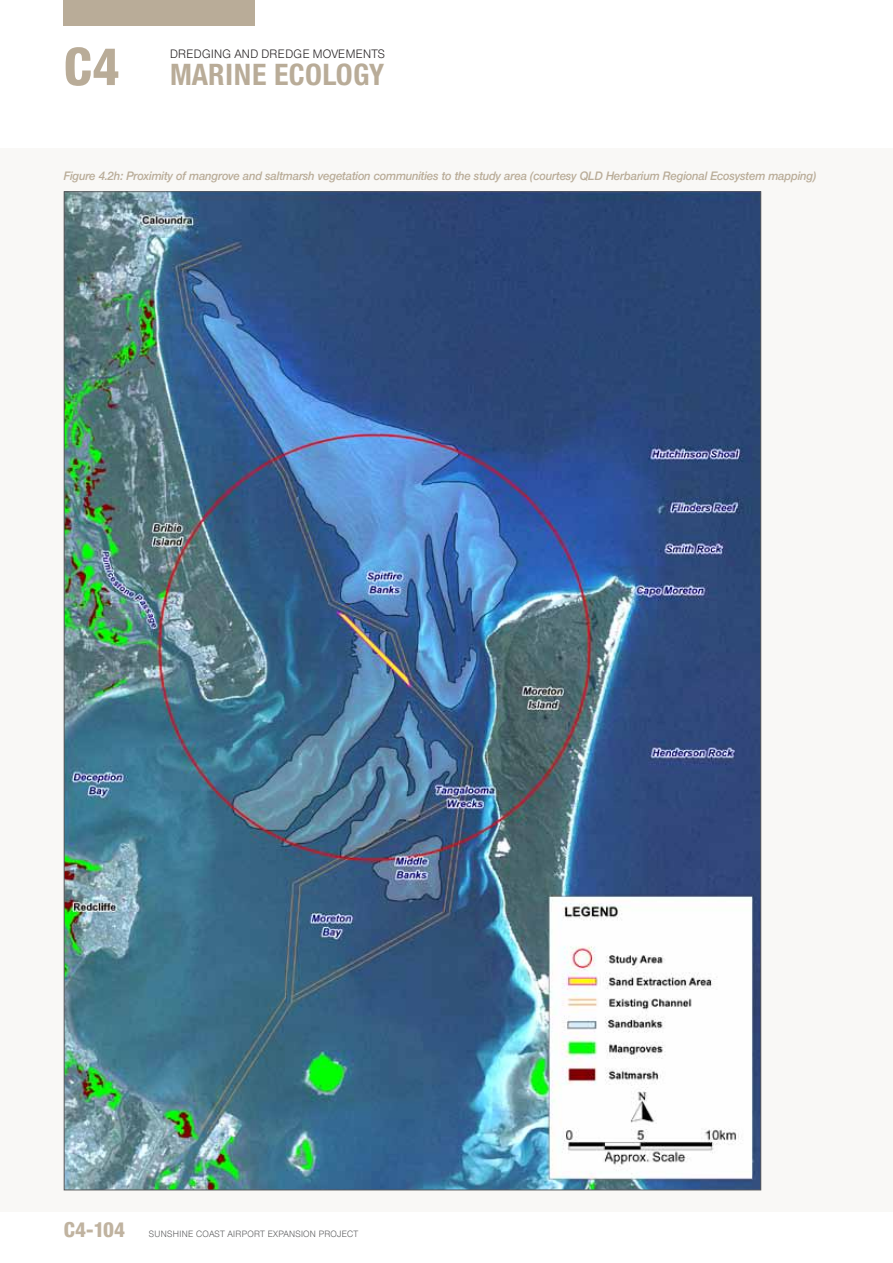
<style>
.page{position:relative;width:893px;height:1263px;background:#fff}
.page>*{position:absolute;margin:0;border:0;box-sizing:border-box;transform-origin:0 0}
.t1{font:700 30px "Neue Helvetica Condensed BQ";letter-spacing:.015em;color:#b9ac98}
.t2{font:800 21px "Neue Helvetica Condensed BQ";color:#c0b3a0}
.t3{font:italic 500 12px "Neue Helvetica BQ";letter-spacing:-.01em;color:#b9ac98;scale:.95 1}
.t4{font:300 12px "Neue Helvetica BQ";letter-spacing:.04em;color:#231f20;scale:.95 1}
.t5{font:300 9px "Neue Helvetica BQ";letter-spacing:.03em;color:#58595b;scale:.95 1}
.s1{font-weight:800;font-size:52.5px}
</style>
<div class="page">
<div style="left:0;top:149px;width:893px;height:1063px;background:#f9f8f6"></div>
<div style="left:64px;top:0;width:191px;height:26px;background:#b9ac98"></div>
<img style="left:66px;top:193px;width:693px;height:995px">
<h1 class="t1" style="left:64px;top:56px;width:322px"><span class="s1">C4</span> MARINE ECOLOGY</h1>
<p class="t4" style="left:170px;top:46px;width:228px">DREDGING AND DREDGE MOVEM ENTS</p>
<p class="t3" style="left:64px;top:168px;width:794px">Figure 4.2h: Proximity of mangrove and saltmarsh vegetation communities to the study area (courtesy QLD Herbarium Regional Ecosystem mapping)</p>
<h2 class="t2" style="left:64px;top:1216px;width:63px">C4-104</h2>
<p class="t5" style="left:149px;top:1228px;width:222px">SUNSHINE COAST AIRPORT EXPANSION PROJECT</p>
</div>
